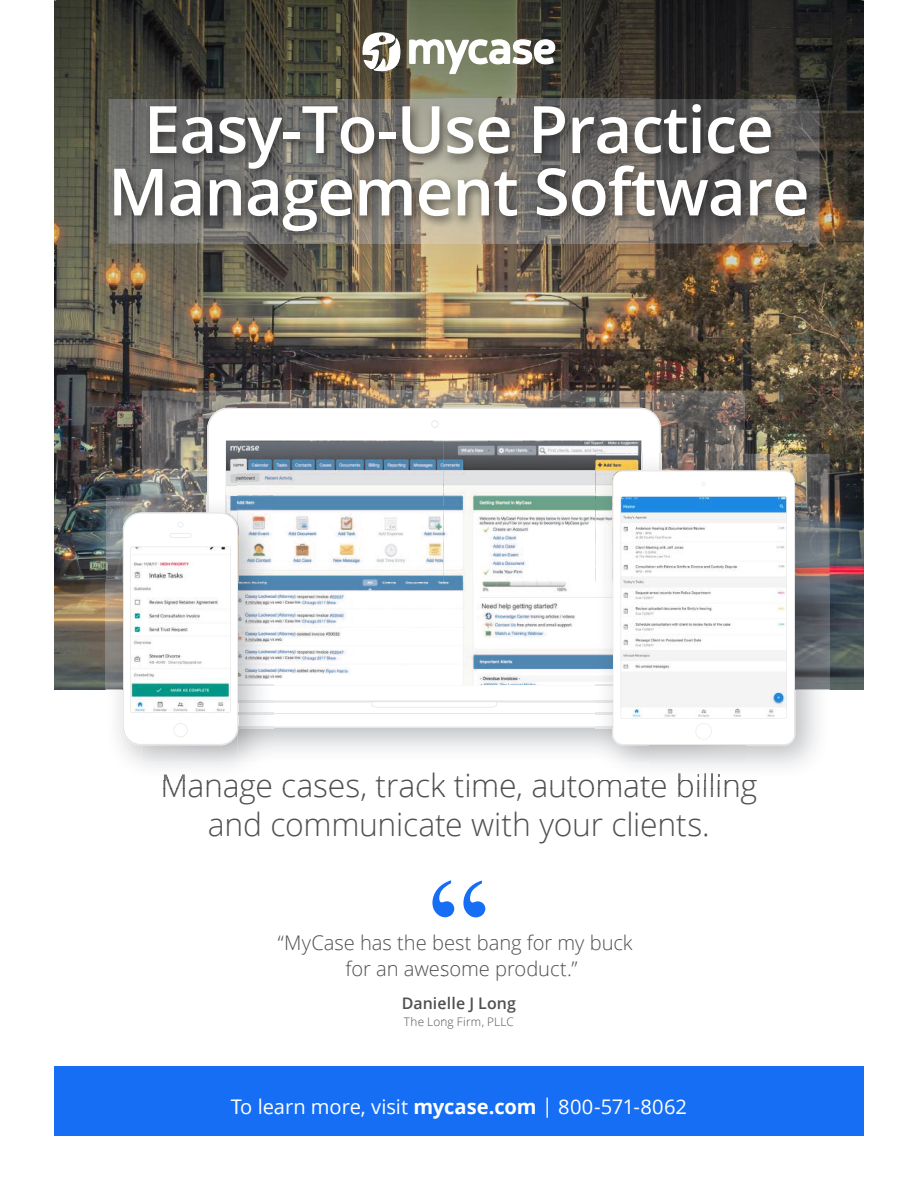
<style>
.page{position:relative;width:918px;height:1188px;background:#fff}
.page>*{position:absolute;margin:0;border:0;box-sizing:border-box;transform-origin:0 0}
.t1{font:600 65.4px/62.4px "Open Sans";letter-spacing:-.015em;color:#fff;text-align:center}
.t2{font:300 31.95px/38.7px "Open Sans";letter-spacing:-.01em;color:#505050;text-align:center}
.t3{font:300 20.1px/26.8px "Open Sans";letter-spacing:-.005em;color:#505050}
.t4{font:20.1px "Open Sans";letter-spacing:-.005em;color:#fff}
.t5{font:600 15.9px "Open Sans";letter-spacing:.01em;color:#505050}
.t6{font:300 11.7px "Open Sans";letter-spacing:.02em;color:#505050}
.s1{font-weight:700}
</style>
<div class="page">
<img style="left:54px;top:0;width:810px;height:689px">
<div style="left:54px;top:1067px;width:810px;height:69px;background:#166ef5"></div>
<svg style="left:432px;top:880px;width:53px;height:37px"></svg>
<svg style="left:237px;top:407px;width:413px;height:47px"></svg>
<svg style="left:431px;top:420px;width:8px;height:8px"></svg>
<svg style="left:641px;top:470px;width:154px;height:219px"></svg>
<svg style="left:702px;top:482px;width:4px;height:4px"></svg>
<svg style="left:362px;top:0;width:39px;height:73px"></svg>
<svg style="left:408px;top:37px;width:148px;height:38px"></svg>
<img style="left:109px;top:99px;width:711px;height:145px">
<img style="left:114px;top:165px;width:123px;height:66px">
<img style="left:650px;top:104px;width:121px;height:65px">
<img style="left:650px;top:170px;width:157px;height:61px">
<img style="left:142px;top:391px;width:95px;height:105px">
<img style="left:106px;top:496px;width:17px;height:87px">
<img style="left:237px;top:441px;width:404px;height:55px">
<img style="left:237px;top:391px;width:206px;height:16px">
<img style="left:443px;top:391px;width:207px;height:19px">
<img style="left:596px;top:454px;width:45px;height:42px">
<img style="left:642px;top:454px;width:18px;height:16px">
<svg style="left:641px;top:454px;width:1px;height:16px"></svg>
<img style="left:650px;top:391px;width:95px;height:63px">
<img style="left:662px;top:454px;width:83px;height:16px">
<img style="left:745px;top:454px;width:85px;height:129px">
<svg style="left:660px;top:454px;width:2px;height:16px"></svg>
<img style="left:106px;top:583px;width:16px;height:106px">
<img style="left:106px;top:689px;width:131px;height:91px">
<svg style="left:123px;top:496px;width:664px;height:249px"></svg>
<img style="left:795px;top:583px;width:35px;height:106px">
<svg style="left:598px;top:776px;width:65px;height:5px"></svg>
<img style="left:650px;top:689px;width:180px;height:91px">
<h1 class="t1" style="left:108px;top:96px;width:703px">Easy-To-Use Practice<br>Management Software</h1>
<p class="t2" style="left:161px;top:766px;width:598px">Manage cases, track time, automate billing and communicate with your clients.</p>
<p class="t3" style="left:346px;top:928px;width:289px;text-indent:-68px">“MyCase has the best bang for my buck for an awesome product.”</p>
<p class="t5" style="left:402px;top:992px;width:116px">Danielle J Long</p>
<p class="t6" style="left:404px;top:1013px;width:111px">The Long Firm, PLLC</p>
<p class="t4" style="left:231px;top:1092px;width:458px">To learn more, visit <span class="s1">mycase.com</span> | 800-571-8062</p>
</div>
